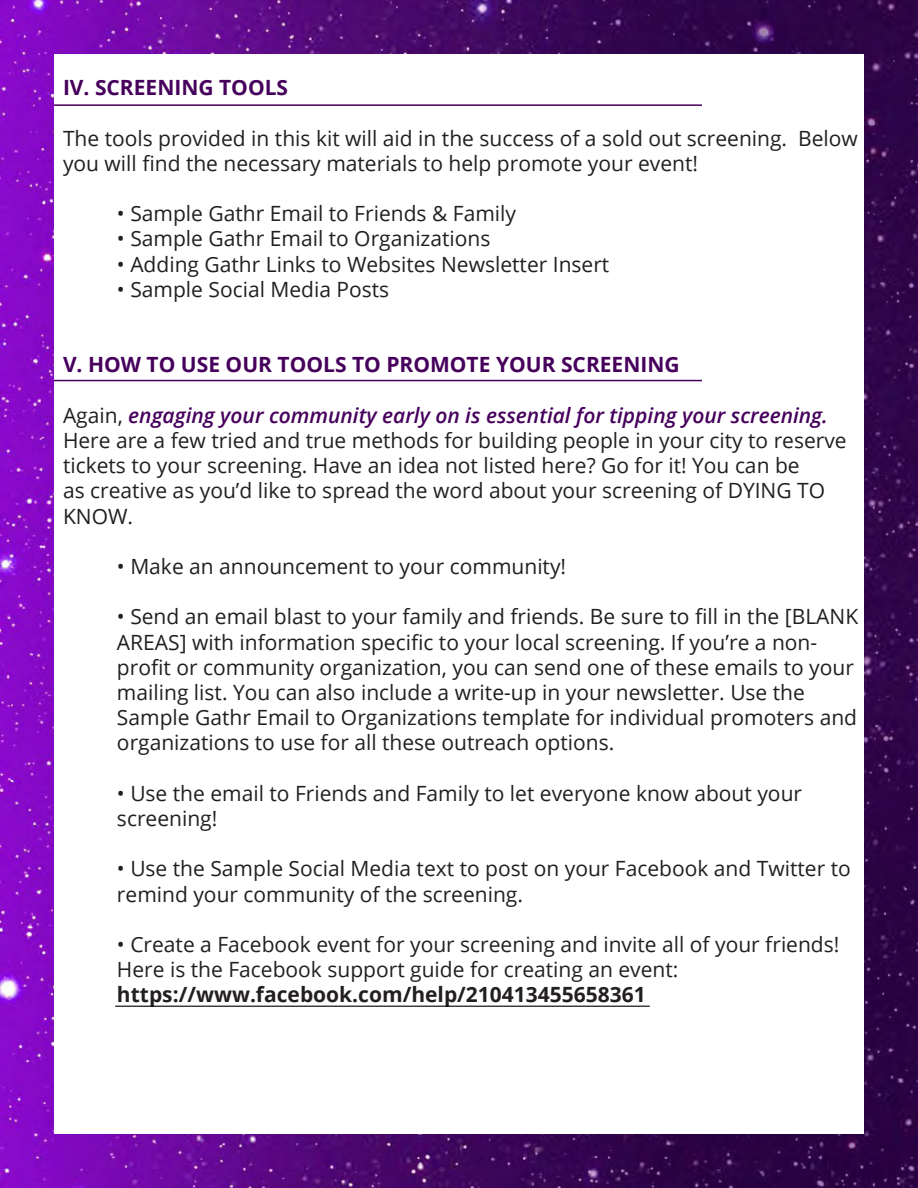
<style>
.page{position:relative;width:918px;height:1188px;background:#fff}
.page>*{position:absolute;margin:0;border:0;box-sizing:border-box;transform-origin:0 0}
.t1{font:21px/25.2px "Open Sans";color:#231f20}
.t2{font:700 21px "Open Sans";color:#46005c}
.t3{font:700 21px "Open Sans";color:#231f20}
.s1{font-weight:600;font-style:italic;color:#46005c}
</style>
<div class="page">
<img style="left:0;top:0;width:918px;height:1188px">
<div style="left:54px;top:54px;width:810px;height:1080px;background:#fff"></div>
<hr style="left:54px;top:380px;width:648px;height:1px;background:#46005c">
<hr style="left:54px;top:104px;width:648px;height:2px;background:#46005c">
<hr style="left:115px;top:1006px;width:535px;height:1px;background:#000">
<p class="t2" style="left:63px;top:73px;width:227px">IV. SCREENING TOOLS</p>
<p class="t1" style="left:63px;top:125px;width:796px">The tools provided in this kit will aid in the success of a sold out screening. Below you will find the necessary materials to help promote your event!</p>
<p class="t1" style="left:117px;top:201px;width:401px">• Sample Gathr Email to Friends &amp; Family</p>
<p class="t1" style="left:117px;top:226px;width:375px">• Sample Gathr Email to Organizations</p>
<p class="t1" style="left:117px;top:251px;width:494px">• Adding Gathr Links to Websites Newsletter Insert</p>
<p class="t1" style="left:117px;top:276px;width:274px">• Sample Social Media Posts</p>
<p class="t2" style="left:63px;top:350px;width:618px">V. HOW TO USE OUR TOOLS TO PROMOTE YOUR SCREENING</p>
<p class="t1" style="left:63px;top:402px;width:785px">Again, <span class="s1">engaging your community early on is essential for tipping your screening.<br></span>Here are a few tried and true methods for building people in your city to reserve tickets to your screening. Have an idea not listed here? Go for it! You can be<br>as creative as you’d like to spread the word about your screening of DYING TO KNOW.</p>
<p class="t1" style="left:117px;top:553px;width:451px">• Make an announcement to your community!</p>
<p class="t1" style="left:117px;top:604px;width:743px">• Send an email blast to your family and friends. Be sure to fill in the [BLANK<br>AREAS] with information specific to your local screening. If you’re a non-</p>
<p class="t1" style="left:117px;top:654px;width:738px">profit or community organization, you can send one of these emails to your mailing list. You can also include a write-up in your newsletter. Use the</p>
<p class="t1" style="left:117px;top:705px;width:742px">Sample Gathr Email to Organizations template for individual promoters and organizations to use for all these outreach options.</p>
<p class="t1" style="left:117px;top:780px;width:687px">• Use the email to Friends and Family to let everyone know about your screening!</p>
<p class="t1" style="left:117px;top:856px;width:735px">• Use the Sample Social Media text to post on your Facebook and Twitter to remind your community of the screening.</p>
<p class="t1" style="left:117px;top:931px;width:724px">• Create a Facebook event for your screening and invite all of your friends!</p>
<p class="t1" style="left:117px;top:957px;width:563px">Here is the Facebook support guide for creating an event:</p>
<p class="t3" style="left:117px;top:980px;width:530px">https://www.facebook.com/help/210413455658361</p>
</div>
